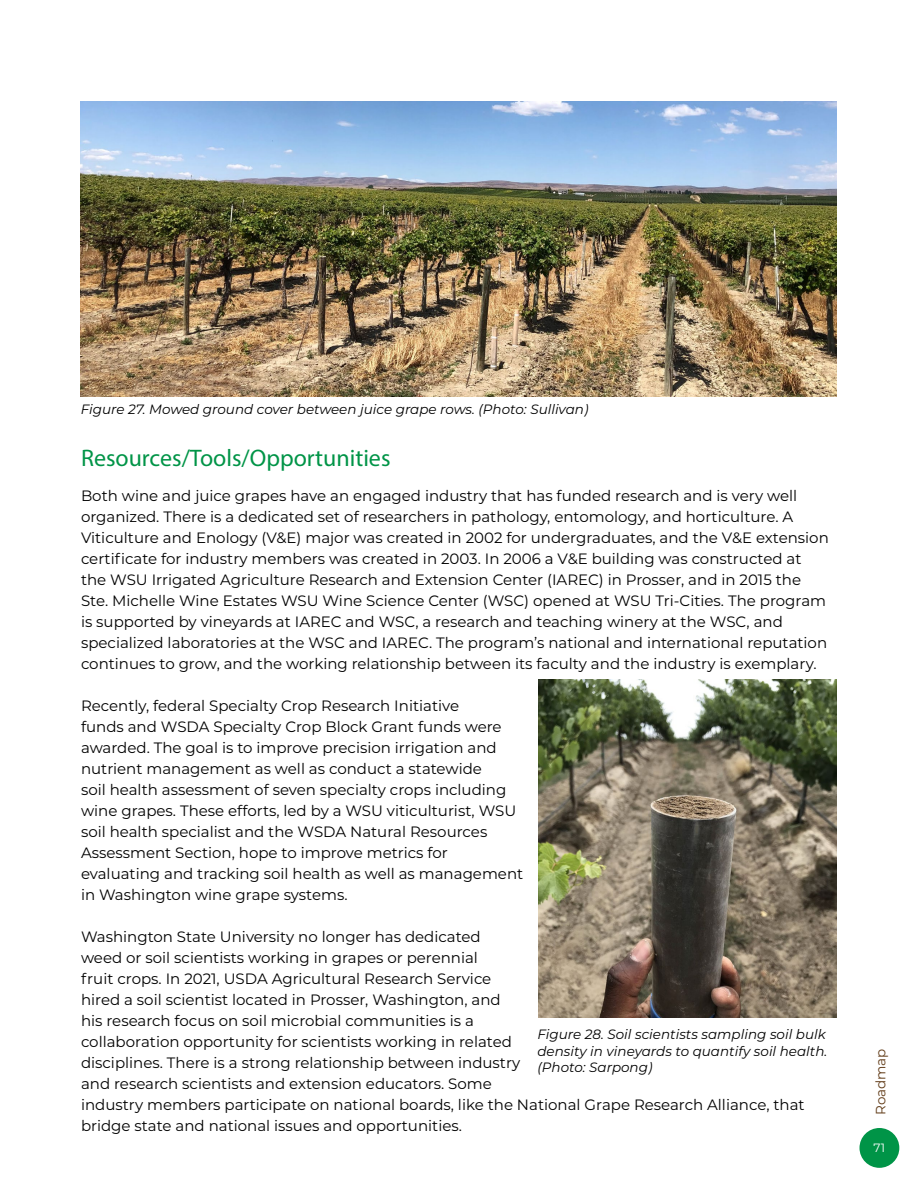
<style>
.page{position:relative;width:918px;height:1188px;background:#fff}
.page>*{position:absolute;margin:0;border:0;box-sizing:border-box;transform-origin:0 0}
.t1{font:24px "Myriad Pro";color:#009447}
.t2{font:15px/21px "Montserrat";color:#000}
.t3{font:italic 13.5px/16.2px "Montserrat";color:#000}
.t4{font:13.5px "Montserrat";color:#603a16}
.t5{font:12px "Montserrat";color:#fff}
</style>
<div class="page">
<img style="left:81px;top:101px;width:756px;height:296px">
<img style="left:538px;top:680px;width:299px;height:337px">
<div style="left:860px;top:1128px;width:39px;height:40px;background:#009447;border-radius:50%"></div>
<p class="t3" style="left:81px;top:401px;width:509px">Figure 27. Mowed ground cover between juice grape rows. (Photo: Sullivan)</p>
<h1 class="t1" style="left:81px;top:443px;width:311px">Resources/Tools/Opportunities</h1>
<p class="t2" style="left:81px;top:484px;width:749px">Both wine and juice grapes have an engaged industry that has funded research and is very well organized. There is a dedicated set of researchers in pathology, entomology, and horticulture. A Viticulture and Enology (V&amp;E) major was created in 2002 for undergraduates, and the V&amp;E extension certificate for industry members was created in 2003. In 2006 a V&amp;E building was constructed at the WSU Irrigated Agriculture Research and Extension Center (IAREC) in Prosser, and in 2015 the Ste. Michelle Wine Estates WSU Wine Science Center (WSC) opened at WSU Tri-Cities. The program is supported by vineyards at IAREC and WSC, a research and teaching winery at the WSC, and specialized laboratories at the WSC and IAREC. The program’s national and international reputation continues to grow, and the working relationship between its faculty and the industry is exemplary.</p>
<p class="t2" style="left:81px;top:694px;width:444px">Recently, federal Specialty Crop Research Initiative<br>funds and WSDA Specialty Crop Block Grant funds were awarded. The goal is to improve precision irrigation and nutrient management as well as conduct a statewide<br>soil health assessment of seven specialty crops including wine grapes. These efforts, led by a WSU viticulturist, WSU soil health specialist and the WSDA Natural Resources Assessment Section, hope to improve metrics for evaluating and tracking soil health as well as management in Washington wine grape systems.</p>
<p class="t2" style="left:81px;top:925px;width:725px">Washington State University no longer has dedicated<br>weed or soil scientists working in grapes or perennial<br>fruit crops. In 2021, USDA Agricultural Research Service<br>hired a soil scientist located in Prosser, Washington, and<br>his research focus on soil microbial communities is a<br>collaboration opportunity for scientists working in related<br>disciplines. There is a strong relationship between industry<br>and research scientists and extension educators. Some<br>industry members participate on national boards, like the National Grape Research Alliance, that bridge state and national issues and opportunities.</p>
<p class="t3" style="left:537px;top:1026px;width:292px">Figure 28. Soil scientists sampling soil bulk density in vineyards to quantify soil health. (Photo: Sarpong)</p>
<p class="t4" style="left:871px;top:1115px;width:68px;rotate:-90deg">Roadmap</p>
<p class="t5" style="left:874px;top:1140px;width:13px">71</p>
</div>
